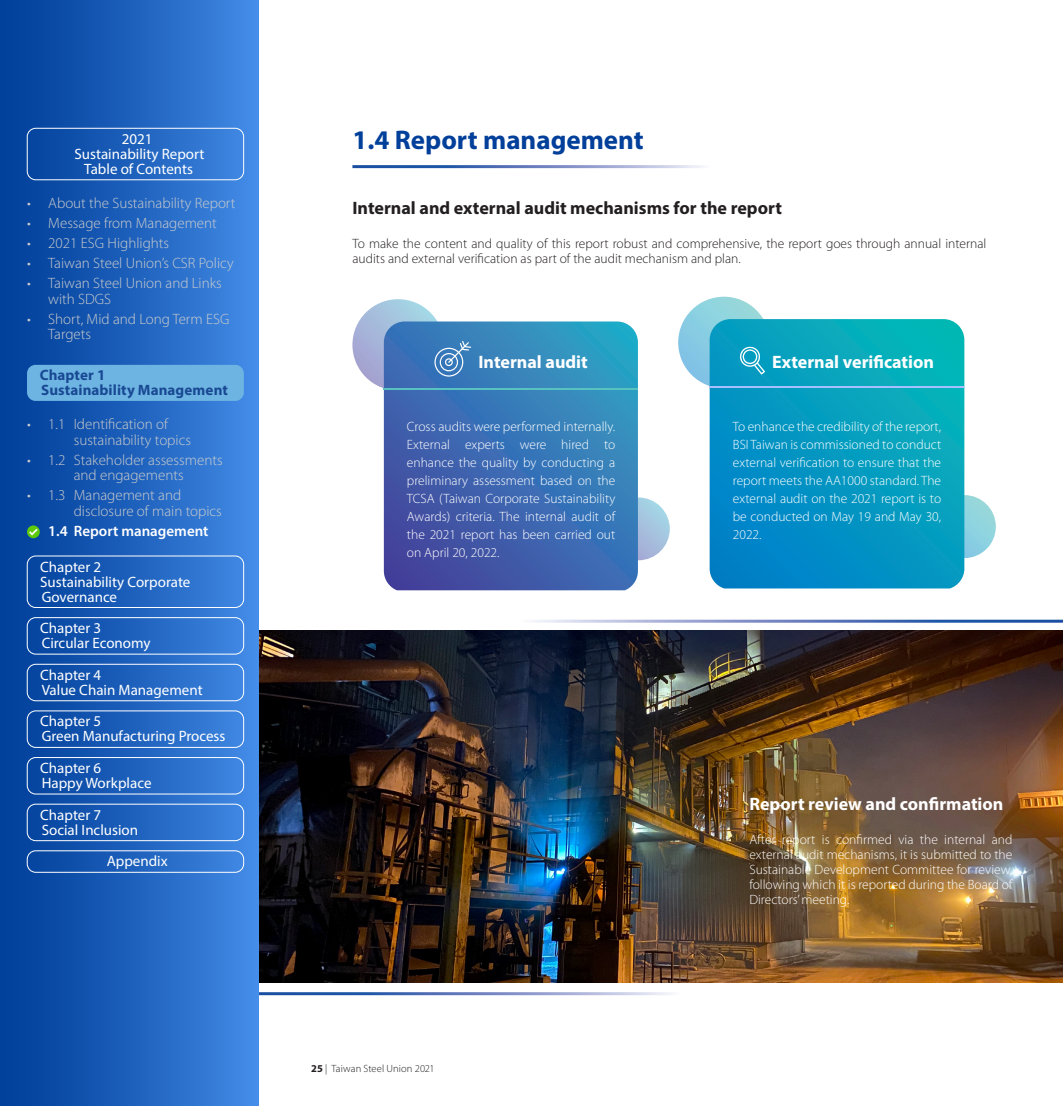
<style>
.page{position:relative;width:1063px;height:1106px;background:#fff}
.page>*{position:absolute;margin:0;border:0;box-sizing:border-box;transform-origin:0 0}
.標題{font:700 27px "Myriad Pro";color:#003f9a}
.標題-2{font:700 18px "Myriad Pro";color:#fff}
.標題-3{font:700 18px "Myriad Pro";color:#231f20}
.t1{font:300 15px/15.8px "Myriad Pro";color:#ccc}
.Chapter_Ttile_0{font:15px/15px "Myriad Pro";color:#fff}
.Chapter_Ttile_1{font:700 15px/15px "Myriad Pro";letter-spacing:.005em;color:#194993}
.Side_Head_2{font:600 15px "Myriad Pro";color:#fff}
.內文{font:300 13.5px/18px "Myriad Pro";color:#fff;text-align:justify}
.內文-2{font:300 13.5px/15px "Myriad Pro";color:#231f20}
.t2{font:300 10.5px "Myriad Pro";letter-spacing:.005em;color:#231f20}
.s1{font-weight:700}
</style>
<div class="page">
<img style="left:258px;top:631px;width:805px;height:352px">
<svg style="left:352px;top:299px;width:92px;height:91px;background:#a6bada"></svg>
<div style="left:607px;top:497px;width:63px;height:63px;background:linear-gradient(to bottom,#a8dae7,#a4afd7);border-radius:31px"></div>
<svg style="left:384px;top:321px;width:254px;height:269px;background:#3b71b3"></svg>
<hr style="left:384px;top:388px;width:254px;height:2px;background:#57c2bf">
<div style="left:678px;top:297px;width:92px;height:91px;background:linear-gradient(to right,#80c6e5,#a6dfd8);border-radius:46px"></div>
<div style="left:933px;top:495px;width:63px;height:63px;background:linear-gradient(to bottom,#9bdada,#86cce4);border-radius:31px"></div>
<svg style="left:710px;top:319px;width:254px;height:269px;background:#059bc1"></svg>
<hr style="left:709px;top:386px;width:255px;height:1px;background:#a6bfff">
<svg style="left:434px;top:341px;width:37px;height:35px"></svg>
<svg style="left:740px;top:345px;width:25px;height:29px"></svg>
<div style="left:0;top:0;width:258px;height:1106px;background:linear-gradient(to right,#003b96,#428ae4)"></div>
<div style="left:27px;top:128px;width:217px;height:52px;border:1px solid #fff;border-radius:9px"></div>
<div style="left:27px;top:365px;width:217px;height:36px;background:#6db4e3;border-radius:9px"></div>
<svg style="left:27px;top:525px;width:13px;height:13px"></svg>
<svg style="left:29px;top:528px;width:9px;height:7px"></svg>
<div style="left:27px;top:556px;width:217px;height:51px;border:1px solid #fff;border-radius:9px"></div>
<div style="left:27px;top:617px;width:217px;height:37px;border:1px solid #fff;border-radius:9px"></div>
<div style="left:27px;top:664px;width:217px;height:37px;border:1px solid #fff;border-radius:9px"></div>
<div style="left:27px;top:710px;width:217px;height:37px;border:1px solid #fff;border-radius:9px"></div>
<div style="left:27px;top:757px;width:217px;height:37px;border:1px solid #fff;border-radius:9px"></div>
<div style="left:27px;top:804px;width:217px;height:37px;border:1px solid #fff;border-radius:9px"></div>
<div style="left:27px;top:850px;width:217px;height:22px;border:1px solid #fff;border-radius:9px"></div>
<p class="Chapter_Ttile_0" style="left:74px;top:131px;width:131px;text-align:center">2021<br>Sustainability Report<br>Table of Contents</p>
<p class="t1" style="left:27px;top:195px;width:210px">• About the Sustainability Report</p>
<p class="t1" style="left:27px;top:215px;width:191px">• Message from Management</p>
<p class="t1" style="left:27px;top:235px;width:144px">• 2021 ESG Highlights</p>
<p class="t1" style="left:27px;top:255px;width:208px">• Taiwan Steel Union’s CSR Policy</p>
<p class="t1" style="left:48px;top:275px;width:175px;text-indent:-21px">• Taiwan Steel Union and Links with SDGS</p>
<p class="t1" style="left:48px;top:311px;width:183px;text-indent:-21px">• Short, Mid and Long Term ESG<br>Targets</p>
<p class="Chapter_Ttile_1" style="left:40px;top:367px;width:190px">Chapter 1<br>Sustainability Management</p>
<p class="t1" style="left:74px;top:416px;width:119px;text-indent:-47px">• 1.1 Identification of sustainability topics</p>
<p class="t1" style="left:27px;top:451px;width:197px;text-align:center">• 1.2 Stakeholder assessments and engagements</p>
<p class="t1" style="left:74px;top:487px;width:150px;text-indent:-47px">• 1.3 Management and disclosure of main topics</p>
<p class="Side_Head_2" style="left:48px;top:521px;width:162px">1.4 Report management</p>
<p class="Chapter_Ttile_0" style="left:40px;top:559px;width:152px">Chapter 2<br>Sustainability Corporate<br>Governance</p>
<p class="Chapter_Ttile_0" style="left:40px;top:620px;width:112px">Chapter 3<br>Circular Economy</p>
<p class="Chapter_Ttile_0" style="left:40px;top:667px;width:164px">Chapter 4<br>Value Chain Management</p>
<p class="Chapter_Ttile_0" style="left:40px;top:713px;width:187px">Chapter 5<br>Green Manufacturing Process</p>
<p class="Chapter_Ttile_0" style="left:40px;top:760px;width:113px">Chapter 6<br>Happy Workplace</p>
<p class="Chapter_Ttile_0" style="left:40px;top:807px;width:99px">Chapter 7<br>Social Inclusion</p>
<p class="Chapter_Ttile_0" style="left:107px;top:853px;width:62px">Appendix</p>
<p class="標題" style="left:352px;top:123px;width:293px">1.4 Report management</p>
<p class="標題-3" style="left:352px;top:196px;width:431px">Internal and external audit mechanisms for the report</p>
<p class="內文-2" style="left:352px;top:236px;width:635px">To make the content and quality of this report robust and comprehensive, the report goes through annual internal audits and external verification as part of the audit mechanism and plan.</p>
<p class="標題-2" style="left:478px;top:350px;width:111px">Internal audit</p>
<p class="內文" style="left:407px;top:417px;width:210px">Cross audits were performed internally.<br>External experts were hired to enhance the quality by conducting a preliminary assessment based on the TCSA (Taiwan Corporate Sustainability Awards) criteria. The internal audit of the 2021 report has been carried out on April 20, 2022.</p>
<p class="t2" style="left:311px;top:1062px;width:125px"><span class="s1">25</span> | Taiwan Steel Union 2021</p>
<p class="標題-2" style="left:772px;top:350px;width:163px">External verification</p>
<p class="內文" style="left:733px;top:417px;width:210px">To enhance the credibility of the report, BSI Taiwan is commissioned to conduct external verification to ensure that the report meets the AA1000 standard. The external audit on the 2021 report is to be conducted on May 19 and May 30, 2022.</p>
<p class="標題-2" style="left:749px;top:792px;width:256px">Report review and confirmation</p>
<p class="內文" style="left:749px;top:832px;width:265px;line-height:15px">After report is confirmed via the internal and external audit mechanisms, it is submitted to the Sustainable Development Committee for review, following which it is reported during the Board of Directors’ meeting.</p>
</div>
